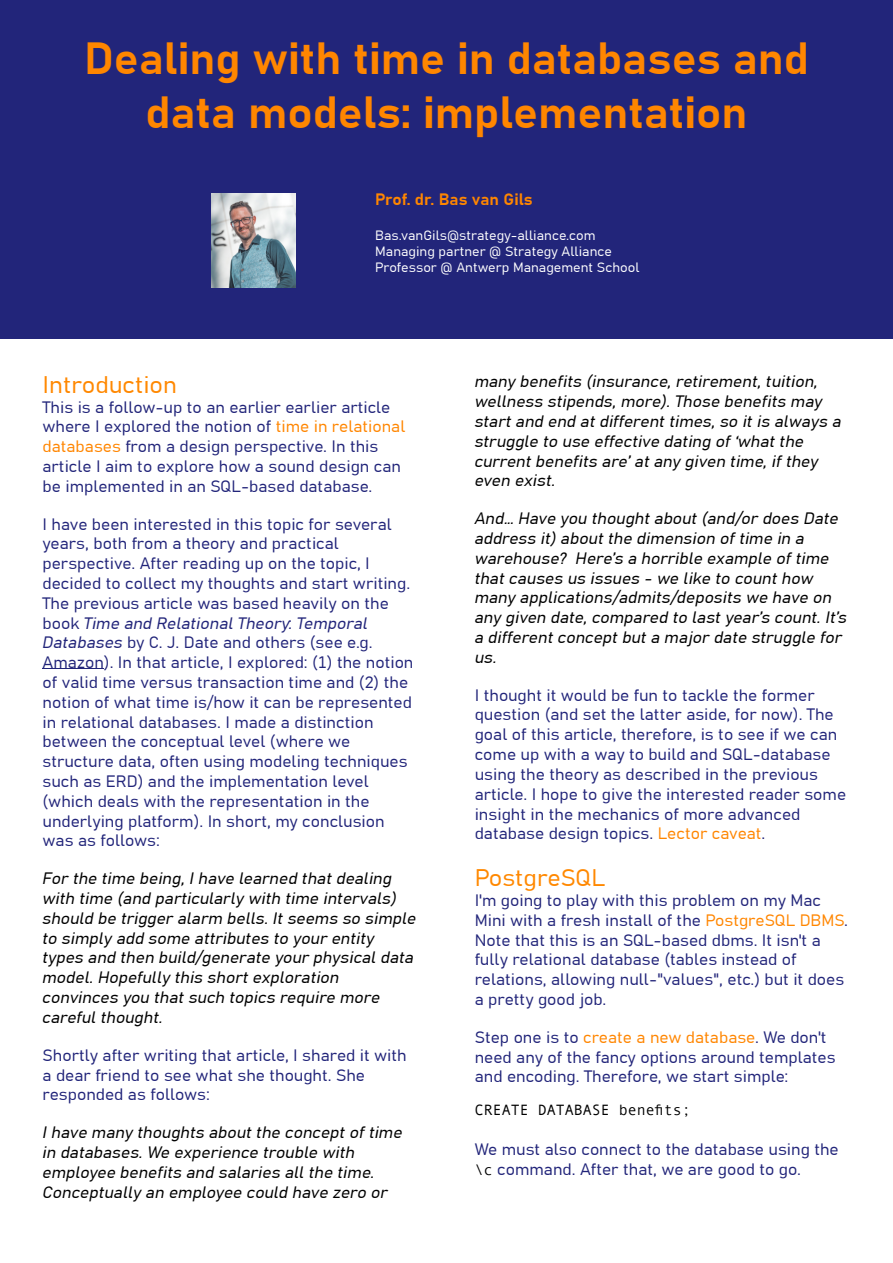
<style>
.page{position:relative;width:893px;height:1263px;background:#fff}
.page>*{position:absolute;margin:0;border:0;box-sizing:border-box;transform-origin:0 0}
.t1{font:700 45px/54px "Grandview";color:#ff8600;text-align:center}
.t2{font:24px "Grandview";color:#f80}
.t3{font:16.5px/19.8px "Grandview";color:#22257a}
.t4{font:italic 16.5px/19.8px "Grandview";color:#000}
.t5{font:700 16.5px "Grandview";color:#ff8600}
.t6{font:15px "Andale Mono";color:#000}
.t7{font:13.5px/16.2px "Grandview";color:#fff}
.s1{color:#ff8600}
.s2{font-style:italic}
.s3{font-family:"Andale Mono";font-size:15px;color:#000}
</style>
<div class="page">
<div style="left:0;top:0;width:893px;height:339px;background:#22257a"></div>
<img style="left:212px;top:194px;width:83px;height:93px">
<hr style="left:43px;top:669px;width:61px;height:1px;background:#22257a">
<h1 class="t1" style="left:84px;top:34px;width:726px">Dealing with time in databases and data models: implementation</h1>
<p class="t5" style="left:375px;top:192px;width:159px">Prof. dr. Bas van Gils</p>
<p class="t7" style="left:375px;top:227px;width:266px">Bas.vanGils@strategy-alliance.com<br>Managing partner @ Strategy Alliance<br>Professor @ Antwerp Management School</p>
<h2 class="t2" style="left:43px;top:374px;width:136px">Introduction</h2>
<p class="t3" style="left:43px;top:398px;width:364px">This is a follow-up to an earlier earlier article where I explored the notion of <span class="s1">time in relational databases</span> from a design perspective. In this article I aim to explore how a sound design can be implemented in an SQL-based database.</p>
<p class="t3" style="left:43px;top:515px;width:372px">I have been interested in this topic for several years, both from a theory and practical perspective. After reading up on the topic, I decided to collect my thoughts and start writing.<br>The previous article was based heavily on the book <span class="s2">Time and Relational Theory: Temporal Databases</span> by C. J. Date and others (see e.g.<br>Amazon). In that article, I explored: (1) the notion of valid time versus transaction time and (2) the notion of what time is/how it can be represented in relational databases. I made a distinction between the conceptual level (where we structure data, often using modeling techniques such as ERD) and the implementation level (which deals with the representation in the underlying platform). In short, my conclusion was as follows:</p>
<p class="t4" style="left:43px;top:869px;width:375px">For the time being, I have learned that dealing with time (and particularly with time intervals) should be trigger alarm bells. It seems so simple to simply add some attributes to your entity types and then build/generate your physical data model. Hopefully this short exploration convinces you that such topics require more careful thought.</p>
<p class="t3" style="left:43px;top:1046px;width:366px">Shortly after writing that article, I shared it with a dear friend to see what she thought. She responded as follows:</p>
<p class="t4" style="left:43px;top:1123px;width:362px">I have many thoughts about the concept of time in databases. We experience trouble with employee benefits and salaries all the time.<br>Conceptually an employee could have zero or</p>
<p class="t4" style="left:475px;top:373px;width:368px">many benefits (insurance, retirement, tuition, wellness stipends, more). Those benefits may start and end at different times, so it is always a struggle to use effective dating of ‘what the current benefits are’ at any given time, if they even exist.</p>
<p class="t4" style="left:475px;top:509px;width:374px">And… Have you thought about (and/or does Date address it) about the dimension of time in a warehouse? Here’s a horrible example of time that causes us issues - we like to count how many applications/admits/deposits we have on any given date, compared to last year’s count. It’s a different concept but a major date struggle for us.</p>
<p class="t3" style="left:475px;top:686px;width:373px">I thought it would be fun to tackle the former question (and set the latter aside, for now). The goal of this article, therefore, is to see if we can come up with a way to build and SQL-database using the theory as described in the previous article. I hope to give the interested reader some insight in the mechanics of more advanced database design topics. <span class="s1">Lector caveat</span>.</p>
<h2 class="t2" style="left:475px;top:867px;width:132px">PostgreSQL</h2>
<p class="t3" style="left:475px;top:891px;width:375px">I'm going to play with this problem on my Mac Mini with a fresh install of the <span class="s1">PostgreSQL DBMS</span>.<br>Note that this is an SQL-based dbms. It isn't a fully relational database (tables instead of relations, allowing null-"values", etc.) but it does a pretty good job.</p>
<p class="t3" style="left:475px;top:1028px;width:362px">Step one is to <span class="s1">create a new database</span>. We don't need any of the fancy options around templates and encoding. Therefore, we start simple:</p>
<p class="t6" style="left:475px;top:1105px;width:218px">CREATE DATABASE benefits;</p>
<p class="t3" style="left:475px;top:1140px;width:366px">We must also connect to the database using the <span class="s3">\c</span> command. After that, we are good to go.</p>
</div>
